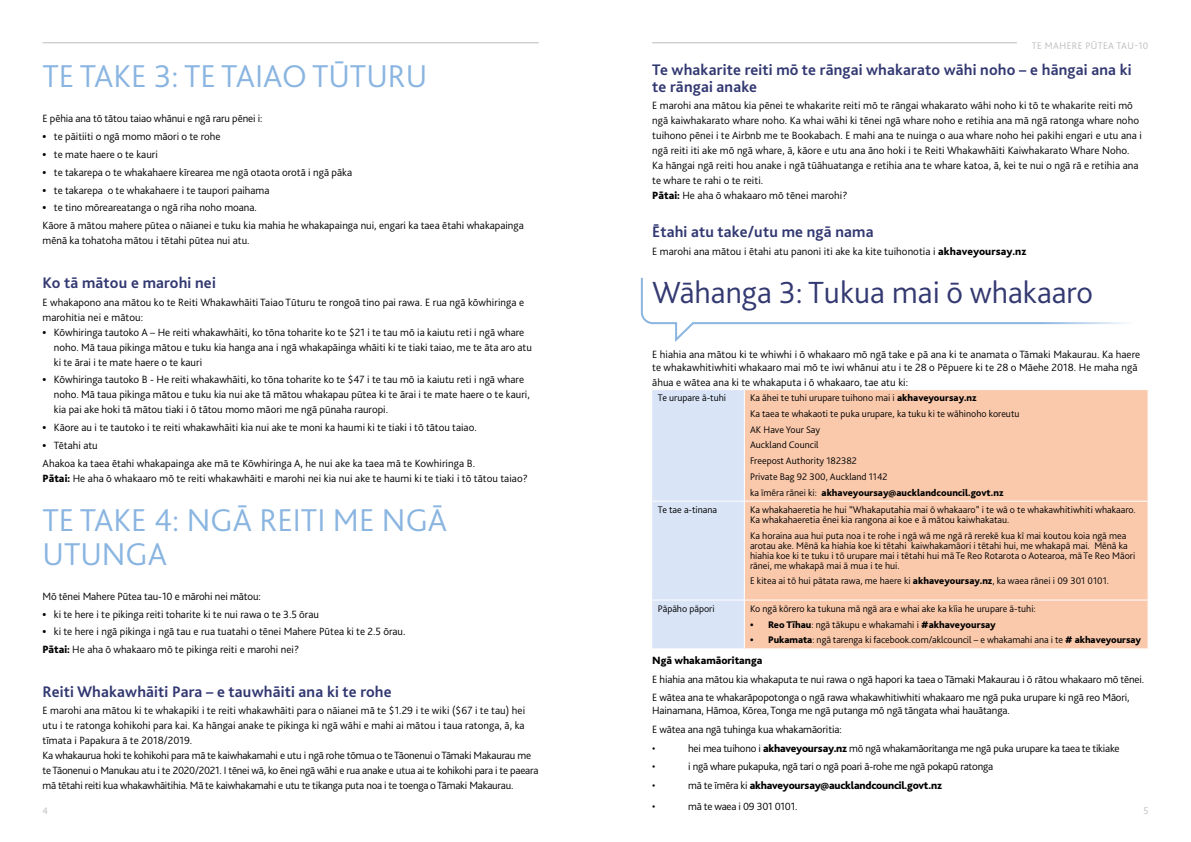
<style>
.page{position:relative;width:1191px;height:842px;background:#fff}
.page>*{position:absolute;margin:0;border:0;box-sizing:border-box;transform-origin:0 0}
.t1{font:300 33px/34px "Bliss";color:#8ab5e1}
.t2{font:300 32px "Bliss";color:#333971}
.t3{font:700 16px/17px "Bliss";letter-spacing:.01em;color:#323871}
.t4{font:300 11px/15px "Bliss";color:#000}
.t5{font:300 11px/15px "Bliss";letter-spacing:-.02em;color:#000}
.t6{font:800 11px "Bliss";letter-spacing:-.02em;color:#000}
.t7{font:800 11px "Bliss";color:#000}
.t8{font:300 10px/15.7px "Bliss";color:#000}
.t9{font:800 10px "Bliss";color:#000}
.t10{font:300 10px "Bliss";letter-spacing:.04em;color:#bcbcbc}
.s1{font-weight:800}
.s2{font-weight:300}
</style>
<div class="page">
<hr style="left:652px;top:43px;width:365px;height:1px;background:#bcbcbc">
<hr style="left:43px;top:43px;width:496px;height:1px;background:#bcbcbc">
<svg style="left:640px;top:277px;width:488px;height:65px"></svg>
<div style="left:652px;top:390px;width:92px;height:258px;background:#d9e4f6"></div>
<div style="left:745px;top:390px;width:402px;height:258px;background:#fac9ac"></div>
<hr style="left:652px;top:501px;width:92px;height:1px;background:#fff">
<hr style="left:744px;top:501px;width:404px;height:1px;background:#fff">
<hr style="left:652px;top:600px;width:92px;height:1px;background:#fff">
<hr style="left:744px;top:600px;width:404px;height:1px;background:#fff">
<p class="t10" style="left:1032px;top:40px;width:118px">TE MAHERE PŪTEA TAU-10</p>
<h1 class="t1" style="left:43px;top:59px;width:386px">TE TAKE 3: TE TAIAO TŪTURU</h1>
<p class="t4" style="left:43px;top:111px;width:221px">E pēhia ana tō tātou taiao whānui e ngā raru pēnei i:</p>
<p class="t4" style="left:43px;top:129px;width:180px"><span class="s1">•</span> te pāitiiti o ngā momo māori o te rohe</p>
<p class="t4" style="left:43px;top:147px;width:117px"><span class="s1">•</span> te mate haere o te kauri</p>
<p class="t4" style="left:43px;top:165px;width:311px"><span class="s1">•</span> te takarepa o te whakahaere kīrearea me ngā otaota orotā i ngā pāka</p>
<p class="t4" style="left:43px;top:182px;width:228px"><span class="s1">•</span> te takarepa o te whakahaere i te taupori paihama</p>
<p class="t4" style="left:43px;top:199px;width:483px;line-height:17.8px"><span class="s1">•</span> te tino mōreareatanga o ngā riha noho moana.<br>Kāore ā mātou mahere pūtea o nāianei e tuku kia mahia he whakapainga nui, engari ka taea ētahi whakapainga</p>
<p class="t4" style="left:43px;top:233px;width:209px">mēnā ka tohatoha mātou i tētahi pūtea nui atu.</p>
<h3 class="t3" style="left:43px;top:274px;width:175px">Ko tā mātou e marohi nei</h3>
<p class="t4" style="left:43px;top:294px;width:483px">E whakapono ana mātou ko te Reiti Whakawhāiti Taiao Tūturu te rongoā tino pai rawa. E rua ngā kōwhiringa e marohitia nei e mātou:</p>
<p class="t4" style="left:54px;top:324px;width:479px;text-indent:-11px"><span class="s1">•</span> Kōwhiringa tautoko A – He reiti whakawhāiti, ko tōna toharite ko te $21 i te tau mō ia kaiutu reti i ngā whare noho. Mā taua pikinga mātou e tuku kia hanga ana i ngā whakapāinga whāiti ki te tiaki taiao, me te āta aro atu ki te ārai i te mate haere o te kauri</p>
<p class="t4" style="left:54px;top:372px;width:477px;text-indent:-11px"><span class="s1">•</span> Kōwhiringa tautoko B - He reiti whakawhāiti, ko tōna toharite ko te $47 i te tau mō ia kaiutu reti i ngā whare noho. Mā taua pikinga mātou e tuku kia nui ake tā mātou whakapau pūtea ki te ārai i te mate haere o te kauri, kia pai ake hoki tā mātou tiaki i ō tātou momo māori me ngā pūnaha rauropi.</p>
<p class="t4" style="left:43px;top:420px;width:436px"><span class="s1">•</span> Kāore au i te tautoko i te reiti whakawhāiti kia nui ake te moni ka haumi ki te tiaki i tō tātou taiao.</p>
<p class="t4" style="left:43px;top:436px;width:434px;line-height:17.8px"><span class="s1">•</span> Tētahi atu<br>Ahakoa ka taea ētahi whakapainga ake mā te Kōwhiringa A, he nui ake ka taea mā te Kowhiringa B.</p>
<p class="t4" style="left:43px;top:471px;width:487px"><span class="s1">Pātai:</span> He aha ō whakaaro mō te reiti whakawhāiti e marohi nei kia nui ake te haumi ki te tiaki i tō tātou taiao?</p>
<h1 class="t1" style="left:43px;top:503px;width:406px">TE TAKE 4: NGĀ REITI ME NGĀ<br>UTUNGA</h1>
<p class="t4" style="left:43px;top:588px;width:220px">Mō tēnei Mahere Pūtea tau-10 e mārohi nei mātou:</p>
<p class="t4" style="left:43px;top:606px;width:278px"><span class="s1">•</span> ki te here i te pikinga reiti toharite ki te nui rawa o te 3.5 ōrau</p>
<p class="t4" style="left:43px;top:623px;width:364px;line-height:17.8px"><span class="s1">•</span> ki te here i ngā pikinga i ngā tau e rua tuatahi o tēnei Mahere Pūtea ki te 2.5 ōrau.<br><span class="s1">Pātai:</span> He aha ō whakaaro mō te pikinga reiti e marohi nei?</p>
<h3 class="t3" style="left:43px;top:683px;width:350px">Reiti Whakawhāiti Para – e tauwhāiti ana ki te rohe</h3>
<p class="t5" style="left:43px;top:703px;width:497px">E marohi ana mātou ki te whakapiki i te reiti whakawhāiti para o nāianei mā te $1.29 i te wiki ($67 i te tau) hei utu i te ratonga kohikohi para kai. Ka hāngai anake te pikinga ki ngā wāhi e mahi ai mātou i taua ratonga, ā, ka tīmata i Papakura ā te 2018/2019.<br>Ka whakaurua hoki te kohikohi para mā te kaiwhakamahi e utu i ngā rohe tōmua o te Tāonenui o Tāmaki Makaurau me te Tāonenui o Manukau atu i te 2020/2021. I tēnei wā, ko ēnei ngā wāhi e rua anake e utua ai te kohikohi para i te paeara mā tētahi reiti kua whakawhāitihia. Mā te kaiwhakamahi e utu te tikanga puta noa i te toenga o Tāmaki Makaurau.</p>
<h3 class="t3" style="left:652px;top:61px;width:481px">Te whakarite reiti mō te rāngai whakarato wāhi noho – e hāngai ana ki te rāngai anake</h3>
<p class="t4" style="left:652px;top:98px;width:491px">E marohi ana mātou kia pēnei te whakarite reiti mō te rāngai whakarato wāhi noho ki tō te whakarite reiti mō ngā kaiwhakarato whare noho. Ka whai wāhi ki tēnei ngā whare noho e retihia ana mā ngā ratonga whare noho tuihono pēnei i te Airbnb me te Bookabach. E mahi ana te nuinga o aua whare noho hei pakihi engari e utu ana i ngā reiti iti ake mō ngā whare, ā, kāore e utu ana āno hoki i te Reiti Whakawhāiti Kaiwhakarato Whare Noho.<br>Ka hāngai ngā reiti hou anake i ngā tūāhuatanga e retihia ana te whare katoa, ā, kei te nui o ngā rā e retihia ana te whare te rahi o te reiti.<br><span class="s1">Pātai:</span> He aha ō whakaaro mō tēnei marohi?</p>
<h3 class="t3" style="left:652px;top:223px;width:223px">Ētahi atu take/utu me ngā nama</h3>
<p class="t4" style="left:652px;top:244px;width:375px">E marohi ana mātou i ētahi atu panoni iti ake ka kite tuihonotia i <span class="s1">akhaveyoursay.nz</span></p>
<h2 class="t2" style="left:652px;top:272px;width:442px">Wāhanga 3: Tukua mai ō whakaaro</h2>
<p class="t4" style="left:652px;top:348px;width:489px;line-height:13px">E hiahia ana mātou ki te whiwhi i ō whakaaro mō ngā take e pā ana ki te anamata o Tāmaki Makaurau. Ka haere te whakawhitiwhiti whakaaro mai mō te iwi whānui atu i te 28 o Pēpuere ki te 28 o Māehe 2018. He maha ngā</p>
<p class="t4" style="left:652px;top:375px;width:257px">āhua e wātea ana ki te whakaputa i ō whakaaro, tae atu ki:</p>
<p class="t8" style="left:658px;top:390px;width:70px">Te urupare ā-tuhi</p>
<p class="t8" style="left:750px;top:390px;width:271px">Ka āhei te tuhi urupare tuihono mai i <span class="s1">akhaveyoursay.nz<br></span>Ka taea te whakaoti te puka urupare, ka tuku ki te wāhinoho koreutu AK Have Your Say<br>Auckland Council<br>Freepost Authority 182382<br>Private Bag 92 300, Auckland 1142<br>ka īmēra rānei ki: <span class="s1">akhaveyoursay@aucklandcouncil.govt.nz</span></p>
<p class="t8" style="left:658px;top:502px;width:61px">Te tae a-tinana</p>
<p class="t8" style="left:750px;top:505px;width:387px;line-height:10px">Ka whakahaeretia he hui “Whakaputahia mai ō whakaaro” i te wā o te whakawhitiwhiti whakaaro.<br>Ka whakahaeretia ēnei kia rangona ai koe e ā mātou kaiwhakatau.</p>
<p class="t8" style="left:750px;top:530px;width:387px;line-height:10px">Ka horaina aua hui puta noa i te rohe i ngā wā me ngā rā rerekē kua kī mai koutou koia ngā mea arotau ake. Mēnā ka hiahia koe ki tētahi kaiwhakamāori i tētahi hui, me whakapā mai. Mēnā ka hiahia koe ki te tuku i tō urupare mai i tētahi hui mā Te Reo Rotarota o Aotearoa, mā Te Reo Māori rānei, me whakapā mai ā mua i te hui.</p>
<p class="t8" style="left:750px;top:573px;width:360px">E kitea ai tō hui pātata rawa, me haere ki <span class="s1">akhaveyoursay.nz</span>, ka waea rānei i 09 301 0101.</p>
<p class="t8" style="left:658px;top:601px;width:58px">Pāpāho pāpori</p>
<p class="t8" style="left:750px;top:601px;width:287px">Ko ngā kōrero ka tukuna mā ngā ara e whai ake ka kīia he urupare ā-tuhi:</p>
<p class="t9" style="left:750px;top:618px;width:247px">• Reo Tīhau<span class="s2">: ngā tākupu e whakamahi i</span> #akhaveyoursay</p>
<p class="t8" style="left:750px;top:632px;width:393px"><span class="s1">• Pukamata</span>: ngā tarenga ki facebook.com/aklcouncil – e whakamahi ana i te <span class="s1"># akhaveyoursay</span></p>
<p class="t7" style="left:652px;top:653px;width:112px">Ngā whakamāoritanga</p>
<p class="t4" style="left:652px;top:670px;width:493px;line-height:18.7px">E hiahia ana mātou kia whakaputa te nui rawa o ngā hapori ka taea o Tāmaki Makaurau i ō rātou whakaaro mō tēnei.<br>E wātea ana te whakarāpopotonga o ngā rawa whakawhitiwhiti whakaaro me ngā puka urupare ki ngā reo Māori,</p>
<p class="t4" style="left:652px;top:701px;width:359px;line-height:18.7px">Hainamana, Hāmoa, Kōrea, Tonga me ngā putanga mō ngā tāngata whai hauātanga.<br>E wātea ana ngā tuhinga kua whakamāoritia:<br>•</p>
<p class="t5" style="left:688px;top:740px;width:433px">hei mea tuihono i <span class="s1">akhaveyoursay.nz</span> mō ngā whakamāoritanga me ngā puka urupare ka taea te tikiake</p>
<p class="t4" style="left:652px;top:759px;width:5px">•</p>
<p class="t5" style="left:688px;top:759px;width:306px">i ngā whare pukapuka, ngā tari o ngā poari ā-rohe me ngā pokapū ratonga</p>
<p class="t4" style="left:652px;top:778px;width:5px">•</p>
<p class="t6" style="left:688px;top:778px;width:255px"><span class="s2">mā te īmēra ki</span> akhaveyoursay@aucklandcouncil.govt.nz</p>
<p class="t4" style="left:652px;top:798px;width:5px">•</p>
<p class="t5" style="left:688px;top:798px;width:111px">mā te waea i 09 301 0101.</p>
<p class="t10" style="left:43px;top:804px;width:7px">4</p>
<p class="t10" style="left:1143px;top:804px;width:7px">5</p>
</div>
